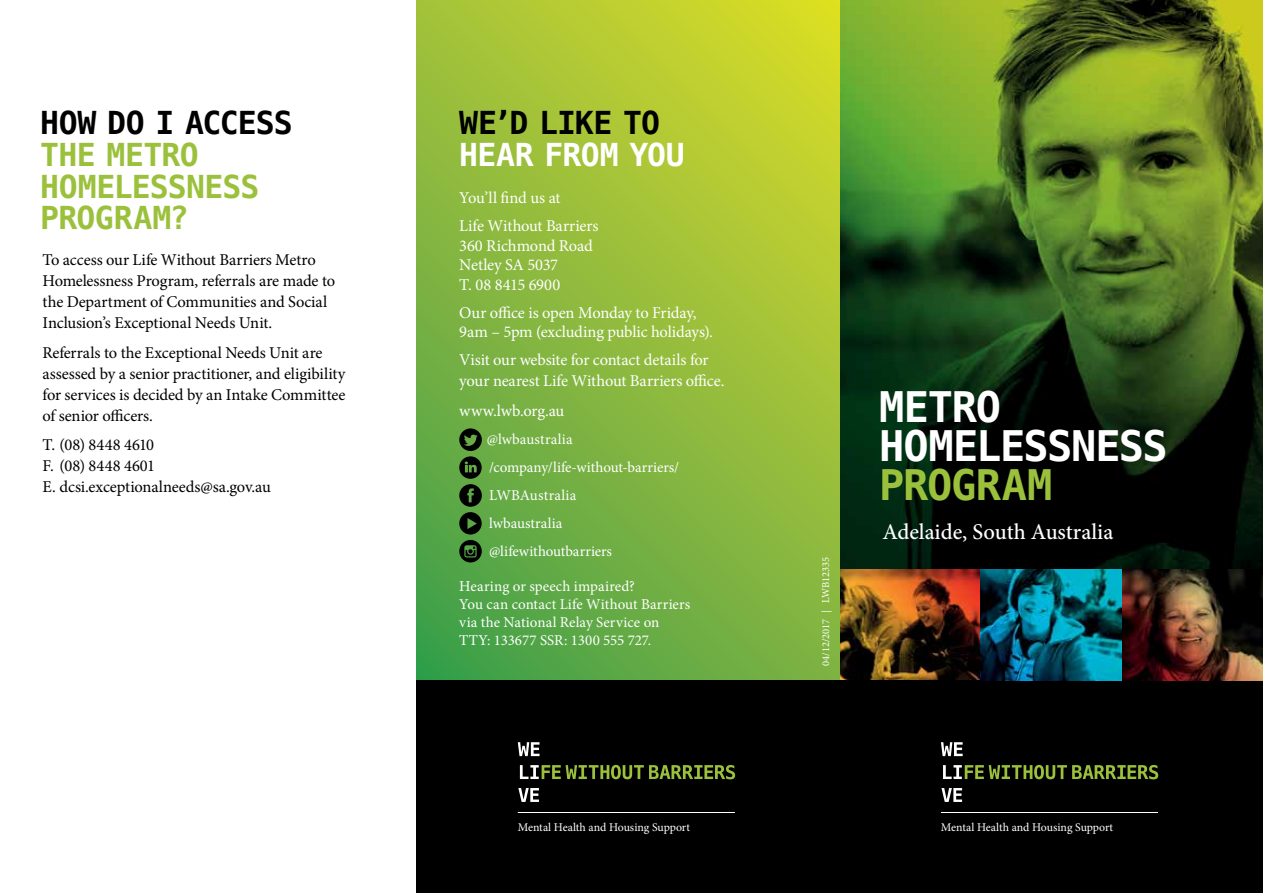
<style>
.page{position:relative;width:1263px;height:893px;background:#fff}
.page>*{position:absolute;margin:0;border:0;box-sizing:border-box;transform-origin:0 0}
.t1{font:700 42px/39px "Menlo";letter-spacing:-.03em;color:#fff}
.t2{font:700 42px "Menlo";letter-spacing:-.02em;color:#9bc13c}
.t3{font:700 31.5px/31.5px "Menlo";letter-spacing:-.02em;color:#9bc13c}
.t4{font:700 31.5px "Menlo";letter-spacing:-.03em;color:#000}
.t5{font:700 31.5px "Menlo";letter-spacing:-.015em;color:#fff}
.t6{font:500 22.5px "Minion Pro";color:#fff}
.t7{font:16.5px/21px "Minion Pro";letter-spacing:-.005em;color:#000}
.t8{font:16.5px/19.5px "Minion Pro";letter-spacing:-.015em;color:#fff}
.t9{font:15px/28px "Minion Pro";letter-spacing:.005em;color:#fff}
.t10{font:11.85px "Minion Pro";letter-spacing:-.005em;color:#fff}
.t11{font:10.5px "Minion Pro";letter-spacing:-.01em;color:#fff}
</style>
<div class="page">
<img style="left:840px;top:0;width:423px;height:680px">
<svg style="left:417px;top:0;width:423px;height:680px;background:#90bb3c"></svg>
<div style="left:840px;top:680px;width:423px;height:213px;background:#000"></div>
<div style="left:417px;top:680px;width:423px;height:213px;background:#000"></div>
<hr style="left:941px;top:812px;width:217px;height:1px;background:#fff">
<svg style="left:941px;top:742px;width:22px;height:14px"></svg>
<svg style="left:943px;top:765px;width:215px;height:14px"></svg>
<svg style="left:941px;top:788px;width:21px;height:14px"></svg>
<hr style="left:518px;top:812px;width:217px;height:1px;background:#fff">
<svg style="left:518px;top:742px;width:21px;height:14px"></svg>
<svg style="left:520px;top:765px;width:215px;height:14px"></svg>
<svg style="left:518px;top:788px;width:21px;height:14px"></svg>
<svg style="left:459px;top:428px;width:23px;height:106px;background:#2d4e1f"></svg>
<svg style="left:459px;top:540px;width:23px;height:22px"></svg>
<h2 class="t4" style="left:40px;top:101px;width:254px">HOW DO I ACCESS</h2>
<h2 class="t3" style="left:40px;top:140px;width:221px">THE METRO<br>HOMELESSNESS<br>PROGRAM?</h2>
<p class="t7" style="left:43px;top:249px;width:294px">To access our Life Without Barriers Metro Homelessness Program, referrals are made to the Department of Communities and Social Inclusion’s Exceptional Needs Unit.</p>
<p class="t7" style="left:43px;top:342px;width:305px">Referrals to the Exceptional Needs Unit are assessed by a senior practitioner, and eligibility for services is decided by an Intake Committee of senior officers.</p>
<p class="t7" style="left:43px;top:434px;width:230px">T. (08) 8448 4610<br>F. (08) 8448 4601<br>E. dcsi.exceptionalneeds@sa.gov.au</p>
<h2 class="t4" style="left:459px;top:101px;width:202px">WE’D LIKE TO</h2>
<h2 class="t5" style="left:459px;top:133px;width:227px">HEAR FROM YOU</h2>
<p class="t8" style="left:459px;top:184px;width:141px;line-height:28px">You’ll find us at<br>Life Without Barriers</p>
<p class="t8" style="left:459px;top:236px;width:135px">360 Richmond Road<br>Netley SA 5037<br>T. 08 8415 6900</p>
<p class="t8" style="left:459px;top:303px;width:255px">Our office is open Monday to Friday,<br>9am – 5pm (excluding public holidays).</p>
<p class="t8" style="left:459px;top:350px;width:267px;line-height:21px">Visit our website for contact details for your nearest Life Without Barriers office.</p>
<p class="t8" style="left:459px;top:401px;width:107px">www.lwb.org.au</p>
<p class="t9" style="left:487px;top:425px;width:194px">@lwbaustralia /company/life-without-barriers/<br>LWBAustralia<br>lwbaustralia @lifewithoutbarriers</p>
<p class="t9" style="left:459px;top:577px;width:232px;line-height:18px">Hearing or speech impaired?<br>You can contact Life Without Barriers via the National Relay Service on<br>TTY: 133677 SSR: 1300 555 727.</p>
<p class="t11" style="left:819px;top:666px;width:110px;rotate:-90deg">04/12/2017 | LWB12335</p>
<h1 class="t1" style="left:879px;top:389px;width:290px">METRO<br>HOMELESSNESS</h1>
<h1 class="t2" style="left:879px;top:456px;width:175px">PROGRAM</h1>
<h3 class="t6" style="left:882px;top:517px;width:233px">Adelaide, South Australia</h3>
<p class="t10" style="left:518px;top:820px;width:174px">Mental Health and Housing Support</p>
<p class="t10" style="left:941px;top:820px;width:174px">Mental Health and Housing Support</p>
</div>
